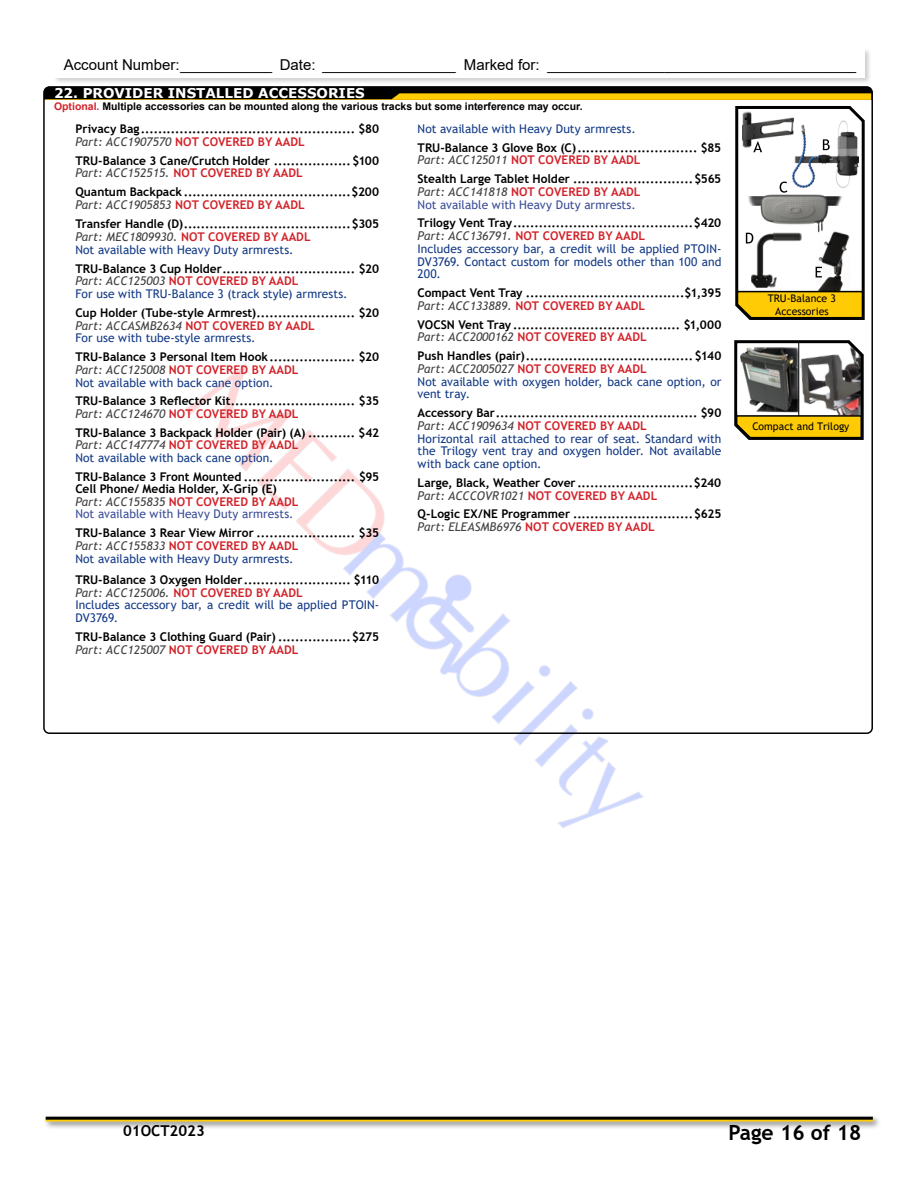
<style>
.page{position:relative;width:918px;height:1188px;background:#fff}
.page>*{position:absolute;margin:0;border:0;box-sizing:border-box;transform-origin:0 0}
.t1{font:700 21px "Trebuchet MS";color:#000}
.t2{font:15px "Arial";color:#000}
.t3{font:700 15px "Trebuchet MS";color:#000}
.t4{font:700 13.5px "Verdana";color:#fff}
.t5{font:700 12px/12.8px "Trebuchet MS";color:#000}
.t6{font:12px/12.8px "Trebuchet MS";color:#123985}
.t7{font:700 10.5px "Arial";color:#000}
.t8{font:10.5px/12.6px "Trebuchet MS";color:#000;text-align:center}
.s1{color:#d2232a}
.s2{font-weight:400;font-style:italic;color:#414042}
.s3{font-weight:400;color:#123985}
.s4{font-weight:400;color:#3b4d96}
.s5{font-weight:700;color:#000}
.s6{font-style:italic;color:#414042}
.s7{font-weight:700;color:#d2232a}
</style>
<div class="page">
<img style="left:185px;top:364px;width:459px;height:464px">
<div style="left:43px;top:1114px;width:838px;height:16px;background:#000;opacity:.48"></div>
<hr style="left:46px;top:1119px;width:827px;height:3px;background:#ffcb05">
<hr style="left:46px;top:1117px;width:827px;height:3px;background:#000">
<div style="left:54px;top:48px;width:818px;height:37px;background:#000;opacity:.23"></div>
<div style="left:54px;top:48px;width:810px;height:29px;background:#fff"></div>
<svg style="left:46px;top:89px;width:824px;height:11px;background:#5e4b02"></svg>
<svg style="left:735px;top:106px;width:130px;height:214px"></svg>
<img style="left:751px;top:233px;width:50px;height:54px">
<svg style="left:734px;top:340px;width:130px;height:100px"></svg>
<img style="left:737px;top:347px;width:63px;height:65px">
<hr style="left:798px;top:341px;width:1px;height:75px;background:#000">
<p class="t2" style="left:64px;top:54px;width:794px">Account Number:___________ Date: ________________ Marked for: _____________________________________</p>
<p class="t4" style="left:54px;top:84px;width:312px">22. PROVIDER INSTALLED ACCESSORIES</p>
<p class="t7" style="left:54px;top:99px;width:530px"><span class="s1">Optional.</span> Multiple accessories can be mounted along the various tracks but some interference may occur.</p>
<p class="t5" style="left:75px;top:122px;width:305px">Privacy Bag.................................................. $80<br><span class="s2">Part: ACC1907570</span> <span class="s1">NOT COVERED BY AADL</span></p>
<p class="t5" style="left:75px;top:154px;width:305px">TRU-Balance 3 Cane/Crutch Holder ..................$100<br><span class="s2">Part: ACC152515.</span> <span class="s1">NOT COVERED BY AADL</span></p>
<p class="t5" style="left:75px;top:185px;width:305px">Quantum Backpack .......................................$200<br><span class="s2">Part: ACC1905853</span> <span class="s1">NOT COVERED BY AADL</span></p>
<p class="t5" style="left:75px;top:218px;width:305px">Transfer Handle (D).......................................$305<br><span class="s2">Part: MEC1809930.</span> <span class="s1">NOT COVERED BY AADL<br></span><span class="s3">Not available with Heavy Duty armrests.</span></p>
<p class="t5" style="left:75px;top:262px;width:305px">TRU-Balance 3 Cup Holder............................... $20<br><span class="s2">Part: ACC125003</span> <span class="s1">NOT COVERED BY AADL<br></span><span class="s3">For use with TRU-Balance 3 (track style) armrests.</span></p>
<p class="t5" style="left:75px;top:306px;width:305px">Cup Holder (Tube-style Armrest)....................... $20<br><span class="s2">Part: ACCASMB2634</span> <span class="s1">NOT COVERED BY AADL<br></span><span class="s3">For use with tube-style armrests.</span></p>
<p class="t5" style="left:75px;top:350px;width:305px">TRU-Balance 3 Personal Item Hook.................... $20<br><span class="s2">Part: ACC125008</span> <span class="s1">NOT COVERED BY AADL<br></span><span class="s3">Not available with back cane option.</span></p>
<p class="t5" style="left:75px;top:395px;width:305px">TRU-Balance 3 Reflector Kit............................. $35<br><span class="s2">Part: ACC124670</span> <span class="s1">NOT COVERED BY AADL</span></p>
<p class="t5" style="left:75px;top:426px;width:305px">TRU-Balance 3 Backpack Holder (Pair) (A) ........... $42<br><span class="s2">Part: ACC147774</span> <span class="s1">NOT COVERED BY AADL<br></span><span class="s3">Not available with back cane option.</span></p>
<p class="t5" style="left:75px;top:470px;width:305px">TRU-Balance 3 Front Mounted .......................... $95<br>Cell Phone/ Media Holder, X-Grip (E)<br><span class="s2">Part: ACC155835</span> <span class="s1">NOT COVERED BY AADL<br></span><span class="s4">Not available with Heavy Duty armrests.</span></p>
<p class="t5" style="left:75px;top:527px;width:305px">TRU-Balance 3 Rear View Mirror ....................... $35<br><span class="s2">Part: ACC155833</span> <span class="s1">NOT COVERED BY AADL<br></span><span class="s3">Not available with Heavy Duty armrests.</span></p>
<p class="t6" style="left:75px;top:573px;width:305px"><span class="s5">TRU-Balance 3 Oxygen Holder ......................... $110<br></span><span class="s6">Part: ACC125006.</span> <span class="s7">NOT COVERED BY AADL<br></span>Includes accessory bar, a credit will be applied PTOIN-DV3769.</p>
<p class="t5" style="left:75px;top:630px;width:305px">TRU-Balance 3 Clothing Guard (Pair) .................$275<br><span class="s2">Part: ACC125007</span> <span class="s1">NOT COVERED BY AADL</span></p>
<p class="t6" style="left:418px;top:122px;width:220px">Not available with Heavy Duty armrests.</p>
<p class="t5" style="left:418px;top:141px;width:305px">TRU-Balance 3 Glove Box (C)............................ $85<br><span class="s2">Part: ACC125011</span> <span class="s1">NOT COVERED BY AADL</span></p>
<p class="t5" style="left:418px;top:173px;width:305px">Stealth Large Tablet Holder ............................$565<br><span class="s2">Part: ACC141818</span> <span class="s1">NOT COVERED BY AADL<br></span><span class="s4">Not available with Heavy Duty armrests.</span></p>
<p class="t6" style="left:418px;top:217px;width:305px"><span class="s5">Trilogy Vent Tray..........................................$420<br></span><span class="s6">Part: ACC136791.</span> <span class="s7">NOT COVERED BY AADL<br></span>Includes accessory bar, a credit will be applied PTOIN-DV3769. Contact custom for models other than 100 and 200.</p>
<p class="t5" style="left:418px;top:286px;width:305px">Compact Vent Tray .....................................$1,395<br><span class="s2">Part: ACC133889.</span> <span class="s1">NOT COVERED BY AADL</span></p>
<p class="t5" style="left:418px;top:318px;width:305px">VOCSN Vent Tray ....................................... $1,000<br><span class="s2">Part: ACC2000162</span> <span class="s1">NOT COVERED BY AADL</span></p>
<p class="t5" style="left:418px;top:349px;width:305px">Push Handles (pair).......................................$140<br><span class="s2">Part: ACC2005027</span> <span class="s1">NOT COVERED BY AADL<br></span><span class="s3">Not available with oxygen holder, back cane option, or vent tray.</span></p>
<p class="t6" style="left:418px;top:406px;width:305px"><span class="s5">Accessory Bar............................................... $90<br></span><span class="s6">Part: ACC1909634</span> <span class="s7">NOT COVERED BY AADL<br></span>Horizontal rail attached to rear of seat. Standard with the Trilogy vent tray and oxygen holder. Not available with back cane option.</p>
<p class="t5" style="left:418px;top:476px;width:305px">Large, Black, Weather Cover ...........................$240<br><span class="s2">Part: ACCCOVR1021</span> <span class="s1">NOT COVERED BY AADL</span></p>
<p class="t5" style="left:418px;top:508px;width:305px">Q-Logic EX/NE Programmer ............................$625<br><span class="s2">Part: ELEASMB6976</span> <span class="s1">NOT COVERED BY AADL</span></p>
<p class="t8" style="left:768px;top:292px;width:70px">TRU-Balance 3<br>Accessories</p>
<p class="t8" style="left:752px;top:420px;width:99px">Compact and Trilogy</p>
<p class="t3" style="left:123px;top:1121px;width:83px">01OCT2023</p>
<h1 class="t1" style="left:729px;top:1119px;width:134px">Page 16 of 18</h1>
</div>
